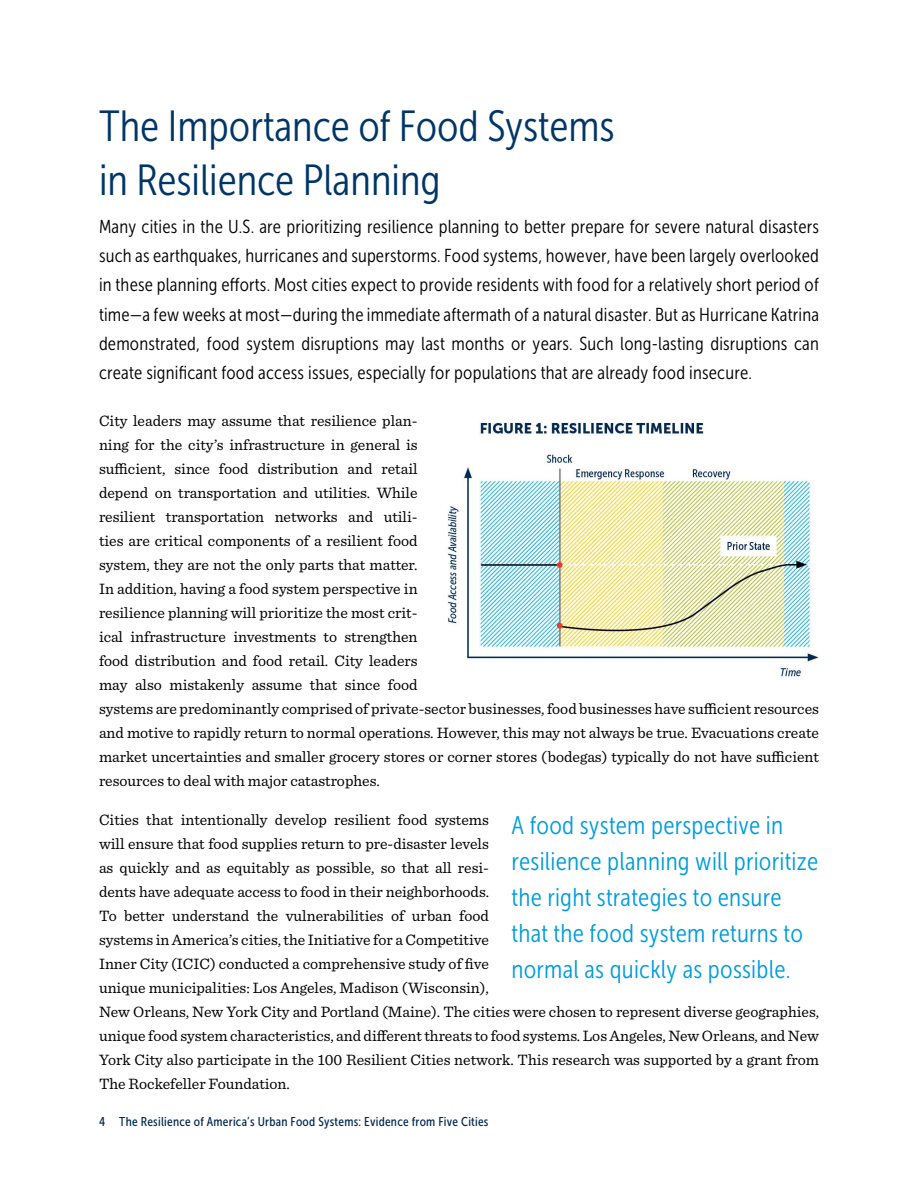
<style>
.page{position:relative;width:918px;height:1188px;background:#fff}
.page>*{position:absolute;margin:0;border:0;box-sizing:border-box;transform-origin:0 0}
.t1{font:43.5px/54px "Museo Sans Cond 300";color:#003667}
.t2{font:25.5px/36px "Museo Sans Cond 300";letter-spacing:.01em;color:#009ddc}
.t3{font:18.75px/29.2px "Museo Sans Cond 300";letter-spacing:.01em;color:#000;text-align:justify}
.t4{font:15.75px/24px "Sentinel";color:#000}
.t5{font:12.75px "Museo Sans Cond 500";letter-spacing:.02em;color:#022951}
</style>
<div class="page">
<img style="left:447px;top:422px;width:372px;height:255px">
<h1 class="t1" style="left:99px;top:99px;width:517px">The Importance of Food Systems in Resilience Planning</h1>
<p class="t3" style="left:99px;top:212px;width:722px">Many cities in the U.S. are prioritizing resilience planning to better prepare for severe natural disasters such as earthquakes, hurricanes and superstorms. Food systems, however, have been largely overlooked in these planning efforts. Most cities expect to provide residents with food for a relatively short period of time—a few weeks at most—during the immediate aftermath of a natural disaster. But as Hurricane Katrina demonstrated, food system disruptions may last months or years. Such long-lasting disruptions can create significant food access issues, especially for populations that are already food insecure.</p>
<p class="t4" style="left:99px;top:407px;width:722px">City leaders may assume that resilience plan-<br>ning for the city’s infrastructure in general is<br>sufficient, since food distribution and retail<br>depend on transportation and utilities. While<br>resilient transportation networks and utili-<br>ties are critical components of a resilient food<br>system, they are not the only parts that matter.<br>In addition, having a food system perspective in<br>resilience planning will prioritize the most crit-<br>ical infrastructure investments to strengthen<br>food distribution and food retail. City leaders<br>may also mistakenly assume that since food<br>systems are predominantly comprised of private-sector businesses, food businesses have sufficient resources and motive to rapidly return to normal operations. However, this may not always be true. Evacuations create market uncertainties and smaller grocery stores or corner stores (bodegas) typically do not have sufficient resources to deal with major catastrophes.</p>
<p class="t4" style="left:99px;top:806px;width:722px">Cities that intentionally develop resilient food systems<br>will ensure that food supplies return to pre-disaster levels<br>as quickly and as equitably as possible, so that all resi-<br>dents have adequate access to food in their neighborhoods.<br>To better understand the vulnerabilities of urban food<br>systems in America’s cities, the Initiative for a Competitive<br>Inner City (ICIC) conducted a comprehensive study of five<br>unique municipalities: Los Angeles, Madison (Wisconsin),<br>New Orleans, New York City and Portland (Maine). The cities were chosen to represent diverse geographies, unique food system characteristics, and different threats to food systems. Los Angeles, New Orleans, and New York City also participate in the 100 Resilient Cities network. This research was supported by a grant from The Rockefeller Foundation.</p>
<h2 class="t2" style="left:512px;top:807px;width:308px">A food system perspective in resilience planning will prioritize the right strategies to ensure that the food system returns to normal as quickly as possible.</h2>
<p class="t5" style="left:99px;top:1114px;width:391px">4 The Resilience of America’s Urban Food Systems: Evidence from Five Cities</p>
</div>
